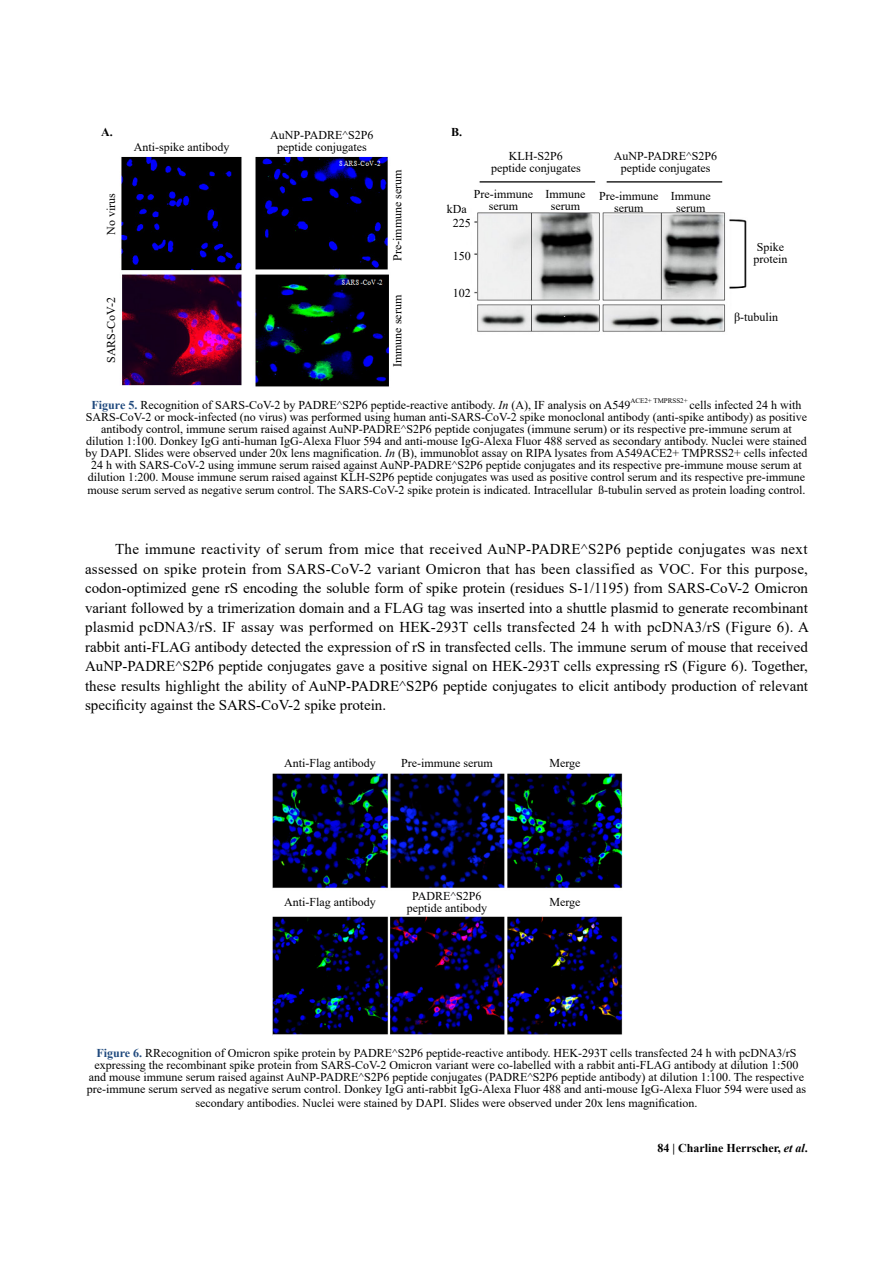
<style>
.page{position:relative;width:893px;height:1263px;background:#fff}
.page>*{position:absolute;margin:0;border:0;box-sizing:border-box;transform-origin:0 0}
.t1{font:15px/19.5px "Times New Roman";color:#000;text-align:justify}
.t2{font:12px/12px "Times New Roman";color:#000;text-align:center}
.t3{font:700 12px "Times New Roman";color:#000}
.t4{font:7.05px "Times New Roman";color:#000}
.s1{font-weight:700;color:#1f497d}
.s2{font-style:italic}
</style>
<div class="page">
<img style="left:121px;top:156px;width:626px;height:231px">
<img style="left:273px;top:773px;width:350px;height:262px">
<p class="t3" style="left:101px;top:123px;width:13px">A.</p>
<p class="t3" style="left:451px;top:123px;width:13px">B.</p>
<p class="t2" style="left:270px;top:129px;width:105px">AuNP-PADRE^S2P6 peptide conjugates</p>
<p class="t2" style="left:134px;top:141px;width:97px">Anti-spike antibody</p>
<p class="t2" style="left:491px;top:150px;width:91px">KLH-S2P6 peptide conjugates</p>
<p class="t2" style="left:474px;top:187px;width:61px">Pre-immune serum</p>
<p class="t2" style="left:546px;top:187px;width:41px">Immune</p>
<p class="t2" style="left:391px;top:261px;width:93px;rotate:-90deg">Pre-immune serum</p>
<p class="t2" style="left:391px;top:367px;width:74px;rotate:-90deg">Immune serum</p>
<p class="t2" style="left:105px;top:235px;width:43px;rotate:-90deg">No virus</p>
<p class="t2" style="left:447px;top:202px;width:21px">kDa</p>
<p class="t2" style="left:551px;top:199px;width:31px">serum</p>
<p class="t2" style="left:453px;top:216px;width:19px">225</p>
<p class="t2" style="left:453px;top:249px;width:19px">150</p>
<p class="t2" style="left:453px;top:287px;width:19px">102</p>
<p class="t2" style="left:105px;top:363px;width:67px;rotate:-90deg">SARS-CoV-2</p>
<p class="t2" style="left:614px;top:150px;width:105px">AuNP-PADRE^S2P6 peptide conjugates</p>
<p class="t2" style="left:599px;top:189px;width:61px">Pre-immune serum</p>
<p class="t2" style="left:671px;top:189px;width:41px">Immune serum</p>
<p class="t2" style="left:753px;top:241px;width:35px;text-align:left">Spike protein</p>
<p class="t2" style="left:734px;top:310px;width:46px">β-tubulin</p>
<p class="t2" style="left:92px;top:399px;width:540px"><span class="s1">Figure 5.</span> Recognition of SARS-CoV-2 by PADRE^S2P6 peptide-reactive antibody. <span class="s2">In</span> (A), IF analysis on A549</p>
<p class="t4" style="left:630px;top:396px;width:59px">ACE2+ TMPRSS2+</p>
<p class="t2" style="left:689px;top:399px;width:113px">cells infected 24 h with</p>
<p class="t2" style="left:86px;top:411px;width:723px">SARS-CoV-2 or mock-infected (no virus) was performed using human anti-SARS-CoV-2 spike monoclonal antibody (anti-spike antibody) as positive</p>
<p class="t2" style="left:101px;top:423px;width:692px">antibody control, immune serum raised against AuNP-PADRE^S2P6 peptide conjugates (immune serum) or its respective pre-immune serum at</p>
<p class="t2" style="left:86px;top:435px;width:722px">dilution 1:100. Donkey IgG anti-human IgG-Alexa Fluor 594 and anti-mouse IgG-Alexa Fluor 488 served as secondary antibody. Nuclei were stained</p>
<p class="t2" style="left:86px;top:447px;width:723px">by DAPI. Slides were observed under 20x lens magnification. <span class="s2">In</span> (B), immunoblot assay on RIPA lysates from A549ACE2+ TMPRSS2+ cells infected</p>
<p class="t2" style="left:91px;top:459px;width:712px">24 h with SARS-CoV-2 using immune serum raised against AuNP-PADRE^S2P6 peptide conjugates and its respective pre-immune mouse serum at</p>
<p class="t2" style="left:88px;top:471px;width:719px">dilution 1:200. Mouse immune serum raised against KLH-S2P6 peptide conjugates was used as positive control serum and its respective pre-immune</p>
<p class="t2" style="left:87px;top:484px;width:720px">mouse serum served as negative serum control. The SARS-CoV-2 spike protein is indicated. Intracellular ß-tubulin served as protein loading control.</p>
<p class="t1" style="left:85px;top:539px;width:725px;text-indent:30px">The immune reactivity of serum from mice that received AuNP-PADRE^S2P6 peptide conjugates was next assessed on spike protein from SARS-CoV-2 variant Omicron that has been classified as VOC. For this purpose, codon-optimized gene rS encoding the soluble form of spike protein (residues S-1/1195) from SARS-CoV-2 Omicron variant followed by a trimerization domain and a FLAG tag was inserted into a shuttle plasmid to generate recombinant plasmid pcDNA3/rS. IF assay was performed on HEK-293T cells transfected 24 h with pcDNA3/rS (Figure 6). A rabbit anti-FLAG antibody detected the expression of rS in transfected cells. The immune serum of mouse that received AuNP-PADRE^S2P6 peptide conjugates gave a positive signal on HEK-293T cells expressing rS (Figure 6). Together, these results highlight the ability of AuNP-PADRE^S2P6 peptide conjugates to elicit antibody production of relevant specificity against the SARS-CoV-2 spike protein.</p>
<p class="t2" style="left:284px;top:757px;width:93px">Anti-Flag antibody</p>
<p class="t2" style="left:401px;top:757px;width:93px">Pre-immune serum</p>
<p class="t2" style="left:549px;top:757px;width:33px">Merge</p>
<p class="t2" style="left:284px;top:896px;width:93px">Anti-Flag antibody</p>
<p class="t2" style="left:407px;top:890px;width:82px">PADRE^S2P6 peptide antibody</p>
<p class="t2" style="left:549px;top:896px;width:33px">Merge</p>
<p class="t2" style="left:87px;top:1047px;width:721px"><span class="s1">Figure 6.</span> RRecognition of Omicron spike protein by PADRE^S2P6 peptide-reactive antibody. HEK-293T cells transfected 24 h with pcDNA3/rS expressing the recombinant spike protein from SARS-CoV-2 Omicron variant were co-labelled with a rabbit anti-FLAG antibody at dilution 1:500 and mouse immune serum raised against AuNP-PADRE^S2P6 peptide conjugates (PADRE^S2P6 peptide antibody) at dilution 1:100. The respective pre-immune serum served as negative serum control. Donkey IgG anti-rabbit IgG-Alexa Fluor 488 and anti-mouse IgG-Alexa Fluor 594 were used as</p>
<p class="t2" style="left:196px;top:1096px;width:503px">secondary antibodies. Nuclei were stained by DAPI. Slides were observed under 20x lens magnification.</p>
<p class="t3" style="left:657px;top:1139px;width:152px">84 | Charline Herrscher, <span class="s2">et al</span>.</p>
</div>
